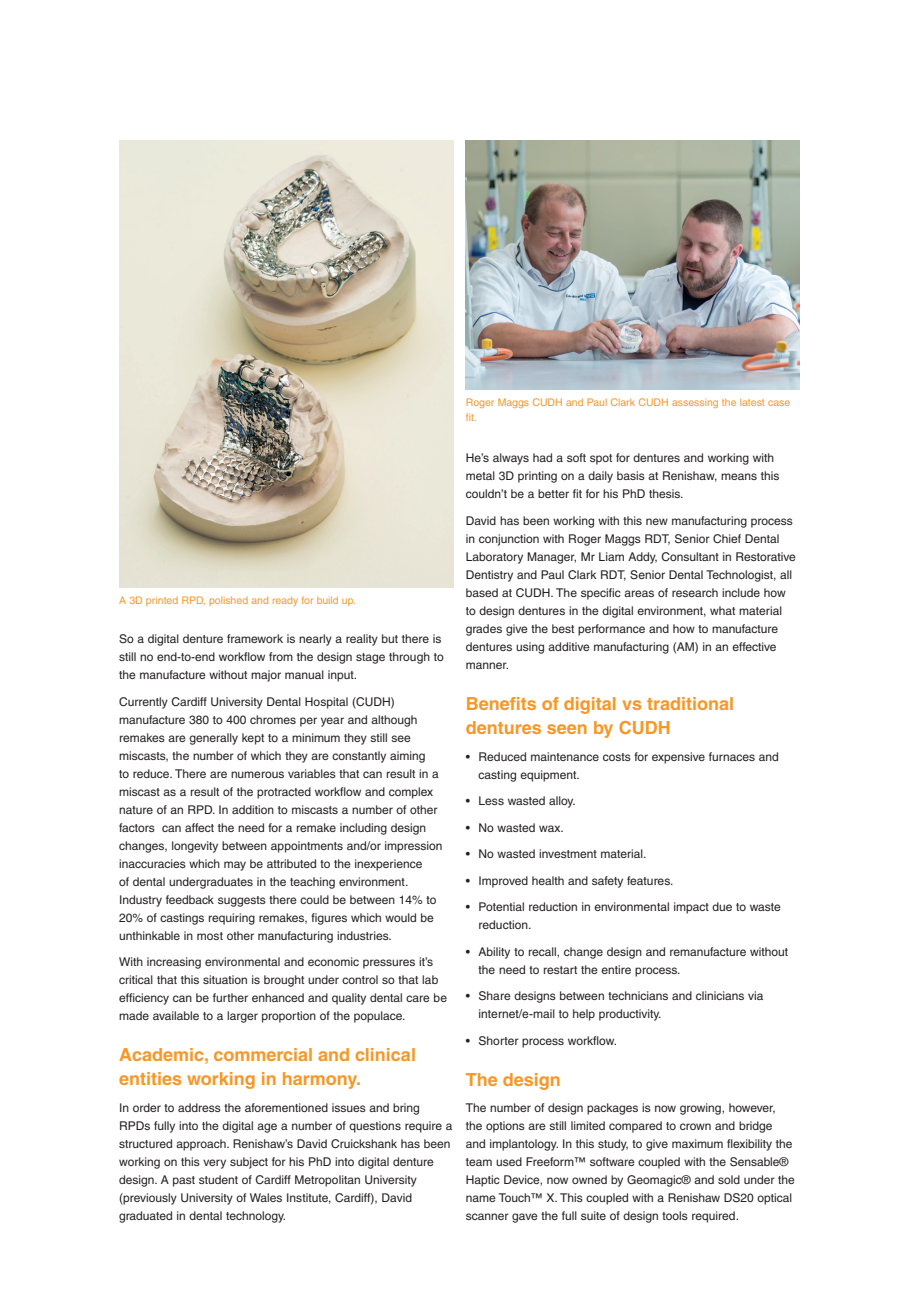
<style>
.page{position:relative;width:919px;height:1289px;background:#fff}
.page>*{position:absolute;margin:0;border:0;box-sizing:border-box;transform-origin:0 0}
.t1{font:700 18px/24px "Helvetica";color:#f79727}
.t2{font:12px/18px "Helvetica";color:#231f20}
.t3{font:10.5px/15px "Helvetica";color:#f79727}
</style>
<div class="page">
<img style="left:466px;top:140px;width:333px;height:249px">
<img style="left:119px;top:140px;width:334px;height:447px">
<p class="t3" style="left:119px;top:593px;width:238px">A 3D printed RPD, polished and ready for build up.</p>
<p class="t2" style="left:119px;top:630px;width:326px">So a digital denture framework is nearly a reality but there is still no end-to-end workflow from the design stage through to the manufacture without major manual input.</p>
<p class="t2" style="left:119px;top:692px;width:325px">Currently Cardiff University Dental Hospital (CUDH) manufacture 380 to 400 chromes per year and although remakes are generally kept to a minimum they still see miscasts, the number of which they are constantly aiming<br>to reduce. There are numerous variables that can result in a miscast as a result of the protracted workflow and complex nature of an RPD. In addition to miscasts a number of other factors can affect the need for a remake including design changes, longevity between appointments and/or impression inaccuracies which may be attributed to the inexperience<br>of dental undergraduates in the teaching environment.<br>Industry feedback suggests there could be between 14% to 20% of castings requiring remakes, figures which would be unthinkable in most other manufacturing industries.</p>
<p class="t2" style="left:119px;top:953px;width:329px">With increasing environmental and economic pressures it’s critical that this situation is brought under control so that lab efficiency can be further enhanced and quality dental care be made available to a larger proportion of the populace.</p>
<h1 class="t1" style="left:119px;top:1042px;width:298px">Academic, commercial and clinical entities working in harmony.</h1>
<p class="t2" style="left:119px;top:1098px;width:335px">In order to address the aforementioned issues and bring RPDs fully into the digital age a number of questions require a structured approach. Renishaw’s David Cruickshank has been working on this very subject for his PhD into digital denture design. A past student of Cardiff Metropolitan University (previously University of Wales Institute, Cardiff), David graduated in dental technology.</p>
<p class="t3" style="left:466px;top:394px;width:326px">Roger Maggs CUDH and Paul Clark CUDH assessing the latest case fit.</p>
<p class="t2" style="left:466px;top:449px;width:315px">He’s always had a soft spot for dentures and working with metal 3D printing on a daily basis at Renishaw, means this couldn’t be a better fit for his PhD thesis.</p>
<p class="t2" style="left:466px;top:511px;width:331px">David has been working with this new manufacturing process in conjunction with Roger Maggs RDT, Senior Chief Dental Laboratory Manager, Mr Liam Addy, Consultant in Restorative Dentistry and Paul Clark RDT, Senior Dental Technologist, all based at CUDH. The specific areas of research include how to design dentures in the digital environment, what material grades give the best performance and how to manufacture dentures using additive manufacturing (AM) in an effective manner.</p>
<h1 class="t1" style="left:466px;top:691px;width:270px">Benefits of digital vs traditional dentures seen by CUDH</h1>
<p class="t2" style="left:478px;top:747px;width:302px;text-indent:-13px">• Reduced maintenance costs for expensive furnaces and casting equipment.</p>
<p class="t2" style="left:466px;top:791px;width:111px">• Less wasted alloy.</p>
<p class="t2" style="left:466px;top:818px;width:99px">• No wasted wax.</p>
<p class="t2" style="left:466px;top:844px;width:182px">• No wasted investment material.</p>
<p class="t2" style="left:466px;top:871px;width:209px">• Improved health and safety features.</p>
<p class="t2" style="left:478px;top:897px;width:304px;text-indent:-13px">• Potential reduction in environmental impact due to waste reduction.</p>
<p class="t2" style="left:478px;top:942px;width:311px;text-indent:-13px">• Ability to recall, change design and remanufacture without the need to restart the entire process.</p>
<p class="t2" style="left:478px;top:986px;width:286px;text-indent:-13px">• Share designs between technicians and clinicians via internet/e-mail to help productivity.</p>
<p class="t2" style="left:466px;top:1031px;width:153px">• Shorter process workflow.</p>
<h1 class="t1" style="left:466px;top:1067px;width:97px">The design</h1>
<p class="t2" style="left:466px;top:1098px;width:330px">The number of design packages is now growing, however, the options are still limited compared to crown and bridge and implantology. In this study, to give maximum flexibility the team used Freeform™ software coupled with the Sensable® Haptic Device, now owned by Geomagic® and sold under the name Touch™ X. This coupled with a Renishaw DS20 optical scanner gave the full suite of design tools required.</p>
</div>
